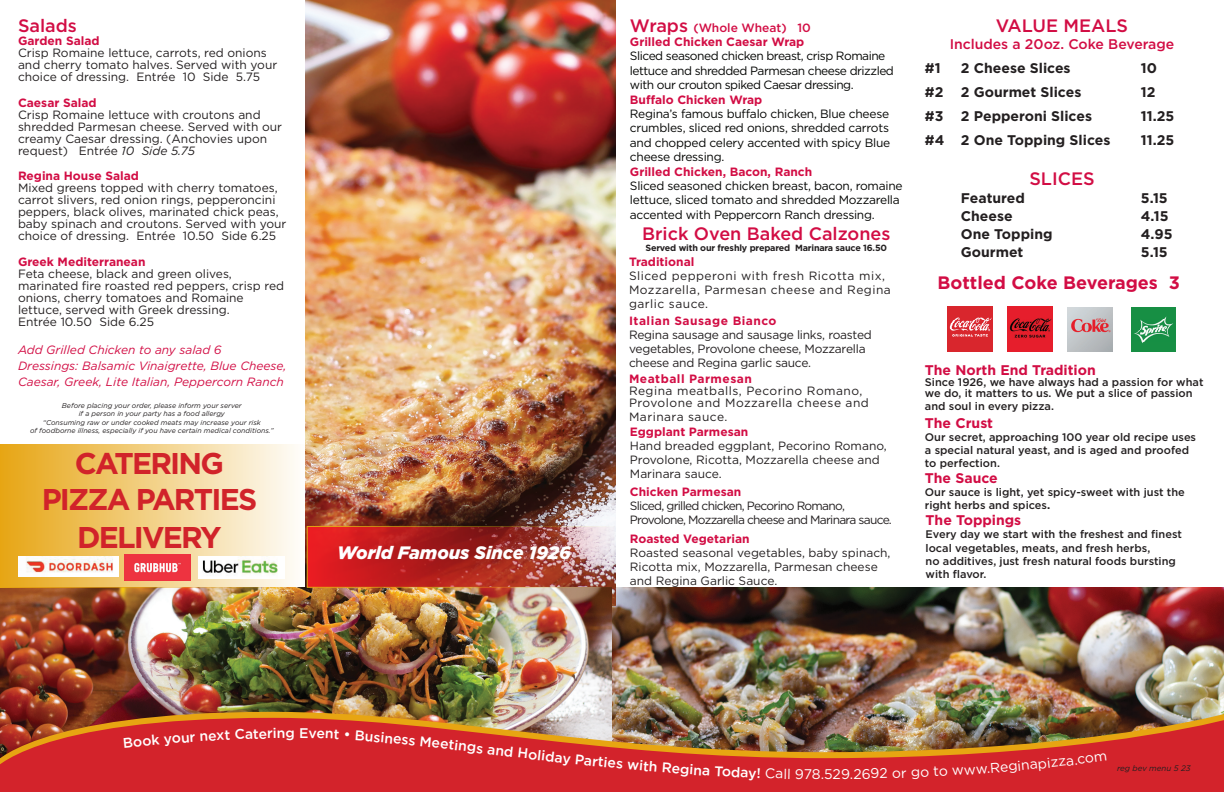
<style>
.page{position:relative;width:1224px;height:792px;background:#fff}
.page>*{position:absolute;margin:0;border:0;box-sizing:border-box;transform-origin:0 0}
.t1{font:700 30px/37px "Gotham";letter-spacing:-.06em;color:#d1232a;text-align:center}
.t2{font:500 18px "Gotham";color:#d20d44}
.t3{font:700 18px "Gotham";color:#d20d44}
.t4{font:italic 900 18px "Gotham";color:#fff}
.t5{font:700 14px "Gotham";color:#231f20}
.t6{font:500 14px "Gotham";color:#fff}
.t7{font:700 14px "Gotham";color:#d20d44}
.t8{font:14px "Gotham";color:#fff}
.t9{font:500 14px "Gotham";color:#d20d44}
.t10{font:12px/12px "Gotham";color:#231f20}
.t11{font:12px/14.4px "Gotham";letter-spacing:-.035em;color:#040503}
.t12{font:700 12px/14.4px "Gotham";color:#d20d44}
.t13{font:12px/14px "Gotham";letter-spacing:.04em;color:#231f20}
.t14{font:italic 12px/16px "Gotham";color:#d20d44}
.t15{font:12px/14px "Gotham";letter-spacing:-.02em;color:#231f20}
.t16{font:12px/14px "Gotham";letter-spacing:-.06em;color:#231f20}
.t17{font:700 12px "Gotham";letter-spacing:.04em;color:#d20d44}
.t18{font:500 11px/13.2px "Gotham";color:#231f20}
.t19{font:700 9px "Gotham";letter-spacing:-.02em;color:#231f20}
.t20{font:italic 8px "Gotham";color:#231f20}
.t21{font:italic 7px/8.4px "Gotham";color:#231f20;text-align:center}
.s1{font-weight:500;font-size:18px}
.s2{font-weight:500}
.s3{font-style:italic}
.s4{font-weight:700}
.s5{font-weight:400}
</style>
<div class="page">
<img style="left:612px;top:588px;width:612px;height:124px">
<img style="left:306px;top:0;width:310px;height:605px">
<img style="left:0;top:588px;width:612px;height:124px">
<img style="left:0;top:712px;width:1224px;height:6px">
<img style="left:0;top:718px;width:1224px;height:74px">
<img style="left:307px;top:526px;width:309px;height:62px">
<div style="left:0;top:445px;width:305px;height:143px;background:linear-gradient(to right,#e7a614,#fefdfb)"></div>
<img style="left:947px;top:306px;width:45px;height:45px">
<img style="left:1008px;top:306px;width:45px;height:45px">
<img style="left:1068px;top:307px;width:45px;height:45px">
<img style="left:1131px;top:308px;width:44px;height:44px">
<img style="left:18px;top:556px;width:100px;height:21px">
<img style="left:124px;top:554px;width:66px;height:27px">
<img style="left:198px;top:556px;width:86px;height:22px">
<svg style="left:124px;top:734px;width:48px;height:14px"></svg>
<svg style="left:209px;top:729px;width:49px;height:12px"></svg>
<svg style="left:309px;top:729px;width:30px;height:10px"></svg>
<svg style="left:345px;top:730px;width:20px;height:11px"></svg>
<svg style="left:893px;top:770px;width:26px;height:9px"></svg>
<svg style="left:1095px;top:753px;width:12px;height:9px"></svg>
<p class="t12" style="left:630px;top:20px;width:183px"><span class="s1">Wraps</span> <span class="s2">(Whole Wheat) 10<br></span>Grilled Chicken Caesar Wrap</p>
<p class="t11" style="left:630px;top:49px;width:266px">Sliced seasoned chicken breast, crisp Romaine lettuce and shredded Parmesan cheese drizzled with our crouton spiked Caesar dressing.</p>
<p class="t12" style="left:630px;top:92px;width:134px">Buffalo Chicken Wrap</p>
<p class="t11" style="left:630px;top:106px;width:262px;text-align:justify">Regina’s famous buffalo chicken, Blue cheese crumbles, sliced red onions, shredded carrots and chopped celery accented with spicy Blue cheese dressing.</p>
<p class="t12" style="left:630px;top:164px;width:184px">Grilled Chicken, Bacon, Ranch</p>
<p class="t11" style="left:630px;top:178px;width:274px">Sliced seasoned chicken breast, bacon, romaine lettuce, sliced tomato and shredded Mozzarella accented with Peppercorn Ranch dressing.</p>
<h2 class="t2" style="left:18px;top:14px;width:60px">Salads</h2>
<p class="t12" style="left:18px;top:34px;width:83px">Garden Salad</p>
<p class="t10" style="left:18px;top:47px;width:261px">Crisp Romaine lettuce, carrots, red onions and cherry tomato halves. Served with your choice of dressing. Entrée 10 Side 5.75</p>
<p class="t12" style="left:18px;top:95px;width:80px">Caesar Salad</p>
<p class="t10" style="left:18px;top:108px;width:266px">Crisp Romaine lettuce with croutons and shredded Parmesan cheese. Served with our creamy Caesar dressing. (Anchovies upon request) Entrée <span class="s3">10 Side 5.75</span></p>
<p class="t12" style="left:18px;top:169px;width:122px">Regina House Salad</p>
<p class="t10" style="left:18px;top:182px;width:270px">Mixed greens topped with cherry tomatoes, carrot slivers, red onion rings, pepperoncini peppers, black olives, marinated chick peas, baby spinach and croutons. Served with your choice of dressing. Entrée 10.50 Side 6.25</p>
<p class="t12" style="left:18px;top:254px;width:129px">Greek Mediterranean</p>
<p class="t10" style="left:18px;top:267px;width:268px">Feta cheese, black and green olives, marinated fire roasted red peppers, crisp red onions, cherry tomatoes and Romaine lettuce, served with Greek dressing.<br>Entrée 10.50 Side 6.25</p>
<p class="t14" style="left:18px;top:341px;width:270px">Add Grilled Chicken to any salad 6<br>Dressings: Balsamic Vinaigrette, Blue Cheese,<br>Caesar, Greek, Lite Italian, Peppercorn Ranch</p>
<h2 class="t2" style="left:996px;top:14px;width:134px">VALUE MEALS</h2>
<p class="t9" style="left:950px;top:35px;width:226px">Includes a 20oz. Coke Beverage</p>
<p class="t5" style="left:925px;top:59px;width:17px">#1</p>
<p class="t5" style="left:961px;top:59px;width:111px">2 Cheese Slices</p>
<p class="t5" style="left:1141px;top:59px;width:18px">10</p>
<p class="t5" style="left:925px;top:83px;width:158px">#2 2 Gourmet Slices</p>
<p class="t5" style="left:1141px;top:83px;width:16px">12</p>
<p class="t5" style="left:925px;top:107px;width:20px">#3</p>
<p class="t5" style="left:961px;top:107px;width:133px">2 Pepperoni Slices</p>
<p class="t5" style="left:1141px;top:107px;width:35px">11.25</p>
<p class="t5" style="left:925px;top:131px;width:187px">#4 2 One Topping Slices</p>
<p class="t5" style="left:1141px;top:131px;width:35px">11.25</p>
<h2 class="t2" style="left:1029px;top:167px;width:67px">SLICES</h2>
<p class="t5" style="left:961px;top:189px;width:65px">Featured</p>
<p class="t5" style="left:1141px;top:189px;width:28px">5.15</p>
<p class="t5" style="left:961px;top:207px;width:53px">Cheese</p>
<p class="t5" style="left:1141px;top:207px;width:29px">4.15</p>
<p class="t5" style="left:961px;top:225px;width:93px">One Topping</p>
<p class="t5" style="left:1141px;top:225px;width:33px">4.95</p>
<p class="t5" style="left:961px;top:243px;width:64px">Gourmet</p>
<p class="t5" style="left:1141px;top:243px;width:28px">5.15</p>
<h2 class="t3" style="left:938px;top:271px;width:244px">Bottled Coke Beverages 3</h2>
<h2 class="t2" style="left:642px;top:222px;width:250px">Brick Oven Baked Calzones</h2>
<p class="t19" style="left:645px;top:242px;width:243px">Served with our freshly prepared Marinara sauce 16.50</p>
<p class="t12" style="left:629px;top:255px;width:67px">Traditional</p>
<p class="t13" style="left:629px;top:269px;width:263px">Sliced pepperoni with fresh Ricotta mix,<br>Mozzarella, Parmesan cheese and Regina garlic sauce.</p>
<p class="t17" style="left:629px;top:313px;width:149px">Italian Sausage Bianco</p>
<p class="t15" style="left:629px;top:327px;width:244px">Regina sausage and sausage links, roasted vegetables, Provolone cheese, Mozzarella cheese and Regina garlic sauce.</p>
<p class="t17" style="left:629px;top:371px;width:124px">Meatball Parmesan</p>
<p class="t13" style="left:629px;top:385px;width:241px;line-height:12px">Regina meatballs, Pecorino Romano,<br>Provolone and Mozzarella cheese and</p>
<p class="t13" style="left:629px;top:410px;width:100px">Marinara sauce.</p>
<p class="t7" style="left:925px;top:360px;width:172px">The North End Tradition</p>
<p class="t18" style="left:925px;top:376px;width:280px;line-height:11.2px">Since 1926, we have always had a passion for what we do, it matters to us. We put a slice of passion</p>
<p class="t21" style="left:62px;top:401px;width:181px">Before placing your order, please inform your server</p>
<p class="t18" style="left:925px;top:400px;width:131px">and soul in every pizza.</p>
<p class="t21" style="left:30px;top:410px;width:245px">if a person in your party has a food allergy<br>“Consuming raw or under cooked meats may increase your risk<br>of foodborne illness, especially if you have certain medical conditions.”</p>
<p class="t7" style="left:925px;top:413px;width:70px">The Crust</p>
<p class="t18" style="left:925px;top:430px;width:273px">Our secret, approaching 100 year old recipe uses a special natural yeast, and is aged and proofed to perfection.</p>
<p class="t7" style="left:925px;top:468px;width:74px">The Sauce</p>
<p class="t18" style="left:925px;top:485px;width:262px">Our sauce is light, yet spicy-sweet with just the right herbs and spices<span class="s4">.</span></p>
<p class="t7" style="left:926px;top:511px;width:97px">The Toppings</p>
<p class="t18" style="left:926px;top:528px;width:258px">Every day we start with the freshest and finest local vegetables, meats, and fresh herbs,<br>no additives, just fresh natural foods bursting with flavor.</p>
<p class="t12" style="left:630px;top:424px;width:120px">Eggplant Parmesan</p>
<p class="t10" style="left:630px;top:438px;width:258px;line-height:14px">Hand breaded eggplant, Pecorino Romano,<br>Provolone, Ricotta, Mozzarella cheese and<br>Marinara sauce.</p>
<p class="t12" style="left:630px;top:485px;width:113px">Chicken Parmesan</p>
<p class="t16" style="left:630px;top:499px;width:263px">Sliced, grilled chicken, Pecorino Romano,<br>Provolone, Mozzarella cheese and Marinara sauce.</p>
<p class="t12" style="left:630px;top:531px;width:121px">Roasted Vegetarian</p>
<p class="t10" style="left:630px;top:545px;width:262px;line-height:14px">Roasted seasonal vegetables, baby spinach,<br>Ricotta mix, Mozzarella, Parmesan cheese and Regina Garlic Sauce.</p>
<h1 class="t1" style="left:42px;top:444px;width:217px">CATERING<br>PIZZA PARTIES<br>DELIVERY</h1>
<h2 class="t4" style="left:337px;top:540px;width:235px">World Famous Since 1926</h2>
<p class="t6" style="left:171px;top:729px;width:38px;rotate:-4deg">our n</p>
<p class="t6" style="left:258px;top:724px;width:28px;rotate:-1deg">erin</p>
<p class="t6" style="left:286px;top:724px;width:25px">g E</p>
<p class="t6" style="left:366px;top:727px;width:30px;rotate:5deg">usin</p>
<p class="t6" style="left:394px;top:729px;width:49px;rotate:6deg">ess Me</p>
<p class="t6" style="left:441px;top:734px;width:107px;rotate:7deg">etings and Holi</p>
<p class="t6" style="left:546px;top:747px;width:73px;rotate:6deg">day Partie</p>
<p class="t6" style="left:617px;top:754px;width:43px;rotate:5deg">s with</p>
<p class="t6" style="left:662px;top:758px;width:42px;rotate:4deg">Regin</p>
<p class="t6" style="left:703px;top:761px;width:40px;rotate:3deg">a Tod</p>
<p class="t6" style="left:741px;top:763px;width:37px;rotate:2deg">ay! <span class="s5">C</span></p>
<p class="t8" style="left:776px;top:765px;width:30px;rotate:1deg">all 9</p>
<p class="t8" style="left:804px;top:765px;width:39px">78.52</p>
<p class="t8" style="left:841px;top:765px;width:48px;rotate:-1deg">9.2692</p>
<p class="t8" style="left:920px;top:763px;width:45px;rotate:-3deg">otow</p>
<p class="t8" style="left:963px;top:761px;width:38px;rotate:-4deg">ww.R</p>
<p class="t8" style="left:999px;top:758px;width:31px;rotate:-5deg">egin</p>
<p class="t8" style="left:1029px;top:756px;width:38px;rotate:-6deg">apizz</p>
<p class="t8" style="left:1065px;top:752px;width:30px;rotate:-7deg">a.co</p>
<p class="t20" style="left:1117px;top:763px;width:75px">reg bev menu 5 23</p>
</div>
